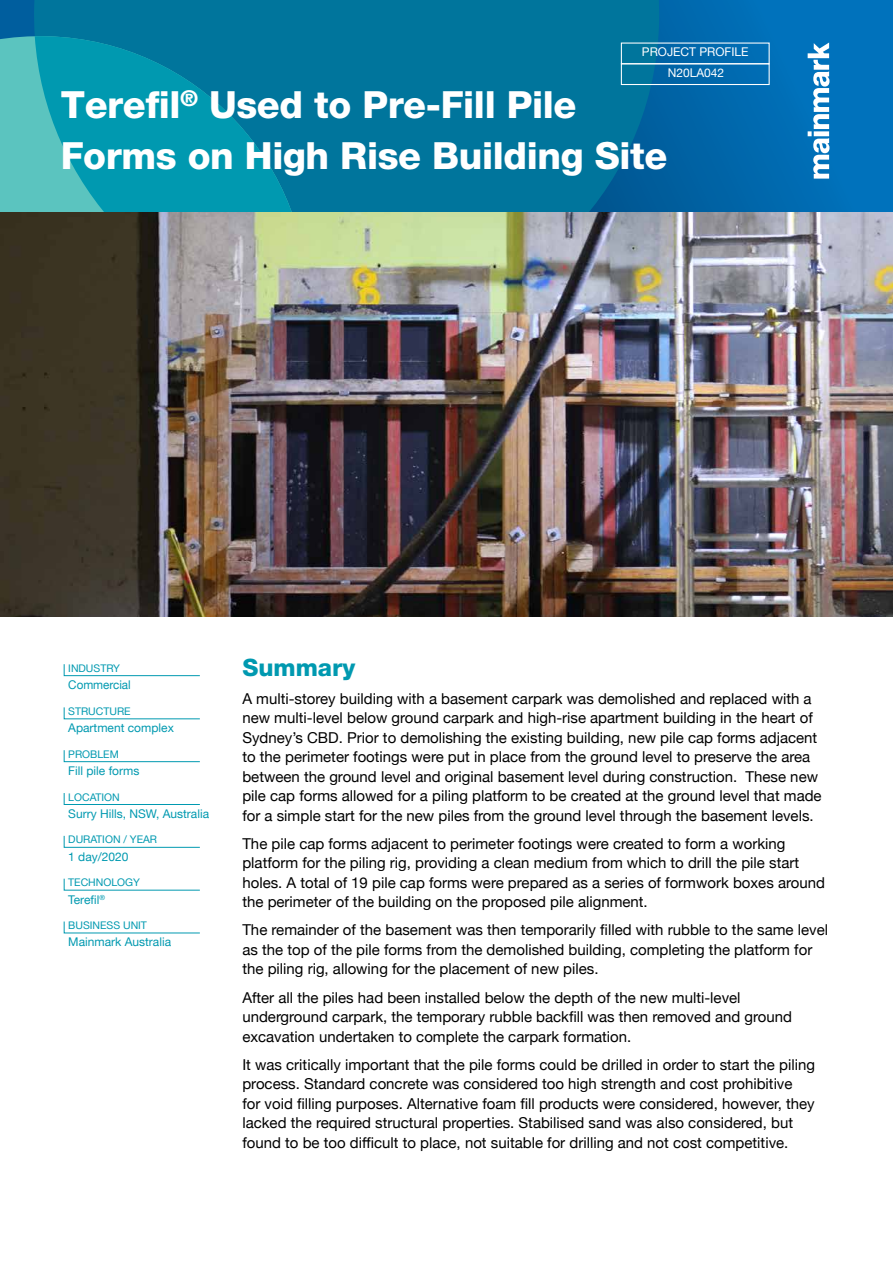
<style>
.page{position:relative;width:893px;height:1263px;background:#fff}
.page>*{position:absolute;margin:0;border:0;box-sizing:border-box;transform-origin:0 0}
.t1{font:800 37.5px/51px "Helvetica Neue LT85";letter-spacing:-.01em;color:#fff}
.t2{font:800 24px "Helvetica Neue LT85";color:#0099b0}
.t3{font:15px/19.5px "Helvetica Neue";color:#000}
.t4{font:12px "Helvetica Neue LT";color:#0099b0}
.t5{font:12px "Helvetica Neue LT";color:#fff}
.t6{font:10.5px "Helvetica Neue LT";color:#0099b0}
</style>
<div class="page">
<svg style="left:664px;top:0;width:229px;height:213px;background:#016cb2"></svg>
<div style="left:29px;top:0;width:635px;height:213px;background:#00759c"></div>
<svg style="left:0;top:32px;width:312px;height:181px;background:#4ab4b8"></svg>
<svg style="left:35px;top:36px;width:277px;height:177px;background:#0891aa"></svg>
<svg style="left:808px;top:43px;width:21px;height:136px"></svg>
<div style="left:621px;top:63px;width:149px;height:22px;border:1px solid #fff"></div>
<svg style="left:64px;top:664px;width:136px;height:12px"></svg>
<svg style="left:64px;top:707px;width:136px;height:12px"></svg>
<svg style="left:64px;top:750px;width:136px;height:12px"></svg>
<svg style="left:64px;top:835px;width:136px;height:13px"></svg>
<svg style="left:64px;top:793px;width:136px;height:12px"></svg>
<svg style="left:64px;top:878px;width:136px;height:13px"></svg>
<svg style="left:64px;top:921px;width:136px;height:13px"></svg>
<img style="left:0;top:213px;width:893px;height:404px">
<p class="t5" style="left:642px;top:45px;width:108px">PROJECT PROFILE</p>
<p class="t5" style="left:668px;top:66px;width:58px">N20LA042</p>
<h1 class="t1" style="left:61px;top:75px;width:608px">Terefil<sup>®</sup> Used to Pre-Fill Pile<br>Forms on High Rise Building Site</h1>
<p class="t6" style="left:68px;top:662px;width:53px">INDUSTRY</p>
<p class="t4" style="left:68px;top:678px;width:64px">Commercial</p>
<p class="t6" style="left:68px;top:704px;width:64px">STRUCTURE</p>
<p class="t4" style="left:68px;top:721px;width:107px">Apartment complex</p>
<p class="t6" style="left:68px;top:748px;width:52px">PROBLEM</p>
<p class="t4" style="left:68px;top:764px;width:73px">Fill pile forms</p>
<p class="t6" style="left:68px;top:790px;width:53px">LOCATION</p>
<p class="t4" style="left:68px;top:806px;width:142px">Surry Hills, NSW, Australia</p>
<p class="t6" style="left:68px;top:833px;width:90px">DURATION / YEAR</p>
<p class="t4" style="left:68px;top:849px;width:62px">1 day/2020</p>
<p class="t6" style="left:68px;top:876px;width:73px">TECHNOLOGY</p>
<p class="t4" style="left:68px;top:892px;width:38px">Terefil<sup>®</sup></p>
<p class="t6" style="left:68px;top:919px;width:80px">BUSINESS UNIT</p>
<p class="t4" style="left:68px;top:935px;width:104px">Mainmark Australia</p>
<h2 class="t2" style="left:242px;top:648px;width:114px">Summary</h2>
<p class="t3" style="left:242px;top:690px;width:581px">A multi-storey building with a basement carpark was demolished and replaced with a new multi-level below ground carpark and high-rise apartment building in the heart of Sydney’s CBD. Prior to demolishing the existing building, new pile cap forms adjacent to the perimeter footings were put in place from the ground level to preserve the area between the ground level and original basement level during construction. These new pile cap forms allowed for a piling platform to be created at the ground level that made for a simple start for the new piles from the ground level through the basement levels.</p>
<p class="t3" style="left:242px;top:835px;width:584px">The pile cap forms adjacent to perimeter footings were created to form a working platform for the piling rig, providing a clean medium from which to drill the pile start holes. A total of 19 pile cap forms were prepared as a series of formwork boxes around the perimeter of the building on the proposed pile alignment.</p>
<p class="t3" style="left:242px;top:921px;width:587px">The remainder of the basement was then temporarily filled with rubble to the same level as the top of the pile forms from the demolished building, completing the platform for the piling rig, allowing for the placement of new piles.</p>
<p class="t3" style="left:242px;top:988px;width:551px">After all the piles had been installed below the depth of the new multi-level underground carpark, the temporary rubble backfill was then removed and ground excavation undertaken to complete the carpark formation.</p>
<p class="t3" style="left:242px;top:1055px;width:574px">It was critically important that the pile forms could be drilled in order to start the piling process. Standard concrete was considered too high strength and cost prohibitive<br>for void filling purposes. Alternative foam fill products were considered, however, they lacked the required structural properties. Stabilised sand was also considered, but found to be too difficult to place, not suitable for drilling and not cost competitive.</p>
</div>
